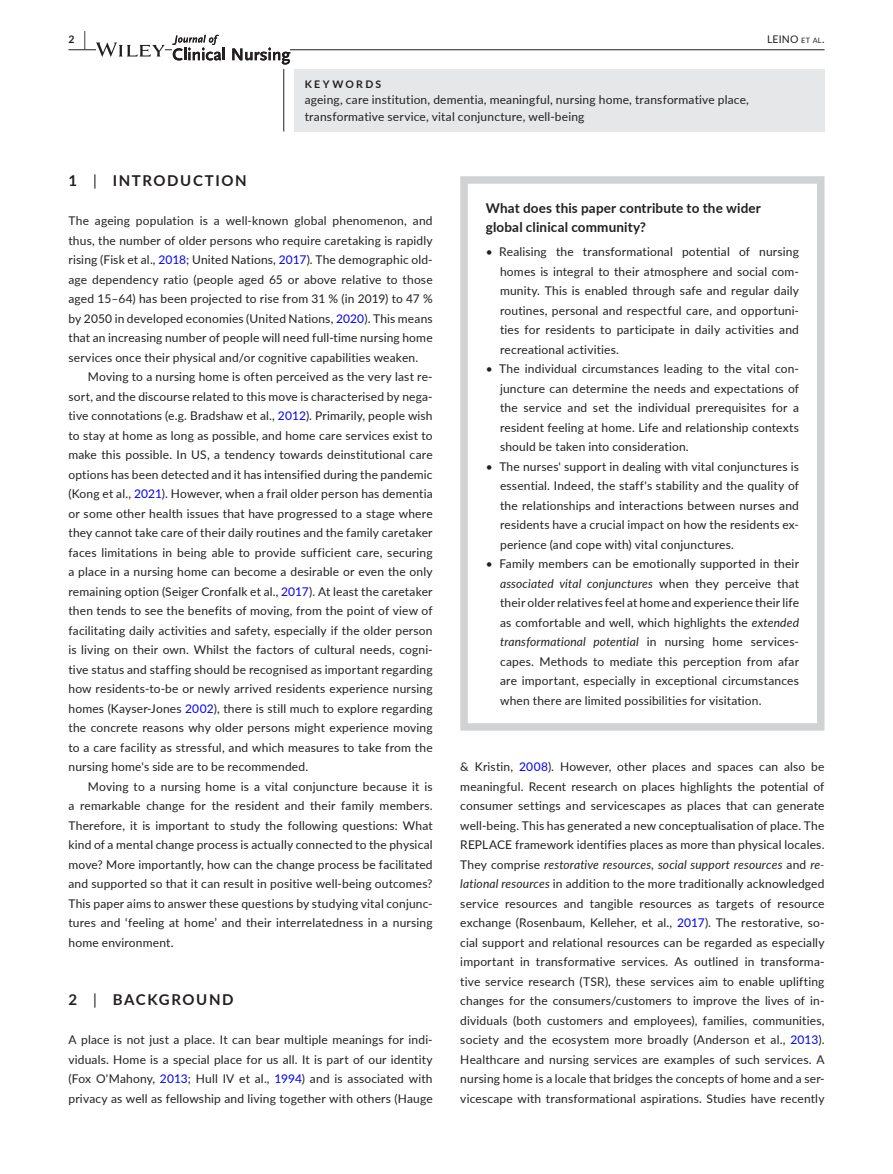
<style>
.page{position:relative;width:893px;height:1174px;background:#fff}
.page>*{position:absolute;margin:0;border:0;box-sizing:border-box;transform-origin:0 0}
.t1{font:700 15px "Lato";letter-spacing:.105em;color:#231f20}
.t2{font:700 13.5px/19.5px "Lato";letter-spacing:.01em;color:#231f20}
.t3{font:12px/19.5px "Lato";letter-spacing:.015em;color:#231f20;text-align:justify}
.t4{font:700 10.5px "Lato";letter-spacing:.22em;color:#231f20}
.t5{font:10.5px "Lato";letter-spacing:.015em;color:#231f20}
.s1{font-size:19.5px}
.s2{font-size:7.35px}
.s3{font-weight:400}
.s4{color:#00f}
.s5{font-style:italic}
</style>
<div class="page">
<hr style="left:68px;top:49px;width:756px;height:1px;background:#231f20">
<svg style="left:96px;top:42px;width:69px;height:15px"></svg>
<div style="left:172px;top:35px;width:118px;height:30px;background:#fff"></div>
<svg style="left:172px;top:35px;width:53px;height:25px"></svg>
<svg style="left:232px;top:48px;width:58px;height:17px"></svg>
<div style="left:294px;top:69px;width:530px;height:62px;background:#e6e7e9"></div>
<hr style="left:283px;top:69px;width:1px;height:62px;background:#231f20">
<div style="left:460px;top:176px;width:364px;height:554px;border:8px solid #d1d2d4"></div>
<p class="t4" style="left:68px;top:31px;width:19px">2 <span class="s1">|</span></p>
<p class="t5" style="left:767px;top:31px;width:59px">LEINO <span class="s2">et al</span>.</p>
<p class="t4" style="left:305px;top:76px;width:78px">KEYWORDS</p>
<p class="t3" style="left:305px;top:91px;width:446px;line-height:16.5px">ageing, care institution, dementia, meaningful, nursing home, transformative place, transformative service, vital conjuncture, well-being</p>
<p class="t1" style="left:68px;top:170px;width:180px">1 <span class="s3">|</span> INTRODUCTION</p>
<p class="t3" style="left:68px;top:210px;width:366px">The ageing population is a well-known global phenomenon, and thus, the number of older persons who require caretaking is rapidly rising (Fisk et al., <span class="s4">2018</span>; United Nations, <span class="s4">2017</span>). The demographic old&shy;age dependency ratio (people aged 65 or above relative to those aged 15–64) has been projected to rise from 31 % (in 2019) to 47 % by 2050 in developed economies (United Nations, <span class="s4">2020</span>). This means that an increasing number of people will need full-time nursing home services once their physical and/or cognitive capabilities weaken.</p>
<p class="t3" style="left:68px;top:366px;width:366px;text-indent:20px">Moving to a nursing home is often perceived as the very last re&shy;sort, and the discourse related to this move is characterised by nega&shy;tive connotations (e.g. Bradshaw et al., <span class="s4">2012</span>). Primarily, people wish to stay at home as long as possible, and home care services exist to make this possible. In US, a tendency towards deinstitutional care options has been detected and it has intensified during the pandemic (Kong et al., <span class="s4">2021</span>). However, when a frail older person has dementia or some other health issues that have progressed to a stage where they cannot take care of their daily routines and the family caretaker faces limitations in being able to provide sufficient care, securing a place in a nursing home can become a desirable or even the only remaining option (Seiger Cronfalk et al., <span class="s4">2017</span>). At least the caretaker then tends to see the benefits of moving, from the point of view of facilitating daily activities and safety, especially if the older person is living on their own. Whilst the factors of cultural needs, cogni&shy;tive status and staffing should be recognised as important regarding how residents-to-be or newly arrived residents experience nursing homes (Kayser-Jones <span class="s4">2002</span>), there is still much to explore regarding the concrete reasons why older persons might experience moving to a care facility as stressful, and which measures to take from the nursing home's side are to be recommended.</p>
<p class="t3" style="left:68px;top:776px;width:366px;text-indent:20px">Moving to a nursing home is a vital conjuncture because it is a remarkable change for the resident and their family members.<br>Therefore, it is important to study the following questions: What kind of a mental change process is actually connected to the physical move? More importantly, how can the change process be facilitated and supported so that it can result in positive well-being outcomes?<br>This paper aims to answer these questions by studying vital conjunc&shy;tures and ‘feeling at home’ and their interrelatedness in a nursing home environment.</p>
<p class="t1" style="left:68px;top:989px;width:167px">2 <span class="s3">|</span> BACKGROUND</p>
<p class="t3" style="left:68px;top:1029px;width:366px">A place is not just a place. It can bear multiple meanings for indi&shy;viduals. Home is a special place for us all. It is part of our identity (Fox O'Mahony, <span class="s4">2013</span>; Hull IV et al., <span class="s4">1994</span>) and is associated with privacy as well as fellowship and living together with others (Hauge</p>
<p class="t2" style="left:486px;top:197px;width:277px">What does this paper contribute to the wider global clinical community?</p>
<p class="t3" style="left:500px;top:241px;width:300px;text-indent:-14px">• Realising the transformational potential of nursing homes is integral to their atmosphere and social com&shy;munity. This is enabled through safe and regular daily routines, personal and respectful care, and opportuni&shy;ties for residents to participate in daily activities and recreational activities.</p>
<p class="t3" style="left:500px;top:358px;width:300px;text-indent:-14px">• The individual circumstances leading to the vital con&shy;juncture can determine the needs and expectations of the service and set the individual prerequisites for a resident feeling at home. Life and relationship contexts should be taken into consideration.</p>
<p class="t3" style="left:500px;top:456px;width:300px;text-indent:-14px">• The nurses' support in dealing with vital conjunctures is essential. Indeed, the staff's stability and the quality of the relationships and interactions between nurses and residents have a crucial impact on how the residents ex&shy;perience (and cope with) vital conjunctures.</p>
<p class="t3" style="left:500px;top:553px;width:300px;text-indent:-14px">• Family members can be emotionally supported in their <span class="s5">associated vital conjunctures</span> when they perceive that their older relatives feel at home and experience their life as comfortable and well, which highlights the <span class="s5">extended transformational potential</span> in nursing home services&shy;capes. Methods to mediate this perception from afar are important, especially in exceptional circumstances when there are limited possibilities for visitation.</p>
<p class="t3" style="left:460px;top:756px;width:366px">&amp; Kristin, <span class="s4">2008</span>). However, other places and spaces can also be meaningful. Recent research on places highlights the potential of consumer settings and servicescapes as places that can generate well-being. This has generated a new conceptualisation of place. The REPLACE framework identifies places as more than physical locales.<br>They comprise <span class="s5">restorative resources</span>, <span class="s5">social support resources</span> and <span class="s5">re&shy;lational resources</span> in addition to the more traditionally acknowledged service resources and tangible resources as targets of resource exchange (Rosenbaum, Kelleher, et al., <span class="s4">2017</span>). The restorative, so&shy;cial support and relational resources can be regarded as especially important in transformative services. As outlined in transforma&shy;tive service research (TSR), these services aim to enable uplifting changes for the consumers/customers to improve the lives of in&shy;dividuals (both customers and employees), families, communities, society and the ecosystem more broadly (Anderson et al., <span class="s4">2013</span>).<br>Healthcare and nursing services are examples of such services. A nursing home is a locale that bridges the concepts of home and a ser&shy;vicescape with transformational aspirations. Studies have recently</p>
</div>
